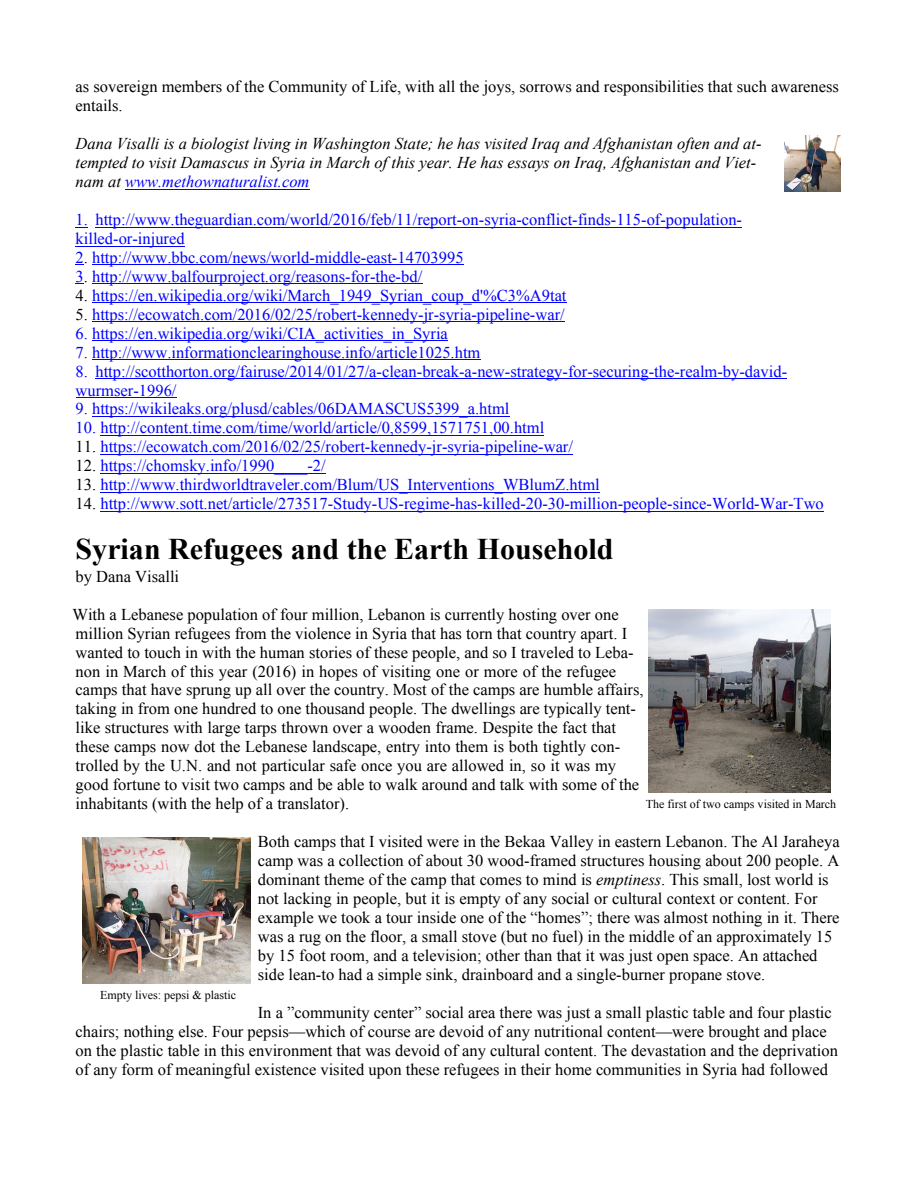
<style>
.page{position:relative;width:918px;height:1188px;background:#fff}
.page>*{position:absolute;margin:0;border:0;box-sizing:border-box;transform-origin:0 0}
.t1{font:700 30px "Times New Roman";color:#000}
.t2{font:16.5px/18.9px "Times New Roman";color:#000}
.t3{font:16.5px/18.9px "Times New Roman";color:#00f}
.t4{font:italic 16.5px/18.9px "Times New Roman";color:#000}
.t5{font:12px "Times New Roman";color:#000}
.s1{color:#00f}
.s2{color:#000}
.s3{font-style:italic}
</style>
<div class="page">
<hr style="left:125px;top:189px;width:185px;height:1px;background:#00f">
<svg style="left:76px;top:227px;width:12px;height:1px"></svg>
<hr style="left:95px;top:227px;width:647px;height:1px;background:#00f">
<hr style="left:76px;top:246px;width:109px;height:1px;background:#00f">
<hr style="left:92px;top:265px;width:372px;height:1px;background:#00f">
<hr style="left:92px;top:284px;width:330px;height:1px;background:#00f">
<hr style="left:92px;top:302px;width:475px;height:1px;background:#00f">
<hr style="left:92px;top:321px;width:473px;height:1px;background:#00f">
<hr style="left:92px;top:340px;width:356px;height:1px;background:#00f">
<hr style="left:92px;top:359px;width:388px;height:1px;background:#00f">
<hr style="left:95px;top:378px;width:692px;height:1px;background:#00f">
<hr style="left:76px;top:397px;width:101px;height:1px;background:#00f">
<hr style="left:92px;top:416px;width:417px;height:1px;background:#00f">
<hr style="left:100px;top:435px;width:444px;height:1px;background:#00f">
<hr style="left:100px;top:454px;width:473px;height:1px;background:#00f">
<hr style="left:100px;top:473px;width:226px;height:1px;background:#00f">
<hr style="left:100px;top:492px;width:500px;height:1px;background:#00f">
<hr style="left:100px;top:511px;width:724px;height:1px;background:#00f">
<img style="left:83px;top:838px;width:167px;height:145px">
<img style="left:648px;top:610px;width:183px;height:183px">
<img style="left:784px;top:136px;width:56px;height:56px">
<p class="t2" style="left:76px;top:79px;width:765px">as sovereign members of the Community of Life, with all the joys, sorrows and responsibilities that such awareness entails.</p>
<p class="t4" style="left:76px;top:136px;width:687px">Dana Visalli is a biologist living in Washington State; he has visited Iraq and Afghanistan often and at&shy;tempted to visit Damascus in Syria in March of this year. He has essays on Iraq, Afghanistan and Viet&shy;nam at <span class="s1">www.methownaturalist.com</span></p>
<p class="t3" style="left:76px;top:211px;width:668px">1. http://www.theguardian.com/world/2016/feb/11/report-on-syria-conflict-finds-115-of-population&shy;killed-or-injured</p>
<p class="t3" style="left:76px;top:249px;width:390px">2<span class="s2">.</span> http://www.bbc.com/news/world-middle-east-14703995</p>
<p class="t3" style="left:76px;top:268px;width:348px">3<span class="s2">.</span> http://www.balfourproject.org/reasons-for-the-bd/</p>
<p class="t3" style="left:76px;top:287px;width:492px"><span class="s2">4.</span> https://en.wikipedia.org/wiki/March_1949_Syrian_coup_d'%C3%A9tat</p>
<p class="t3" style="left:76px;top:306px;width:491px"><span class="s2">5.</span> https://ecowatch.com/2016/02/25/robert-kennedy-jr-syria-pipeline-war/</p>
<p class="t3" style="left:76px;top:325px;width:374px">6. https://en.wikipedia.org/wiki/CIA_activities_in_Syria</p>
<p class="t3" style="left:76px;top:344px;width:406px">7. http://www.informationclearinghouse.info/article1025.htm</p>
<p class="t3" style="left:76px;top:363px;width:713px">8. http://scotthorton.org/fairuse/2014/01/27/a-clean-break-a-new-strategy-for-securing-the-realm-by-david&shy;wurmser-1996/</p>
<p class="t3" style="left:76px;top:401px;width:435px">9. https://wikileaks.org/plusd/cables/06DAMASCUS5399_a.html</p>
<p class="t3" style="left:76px;top:420px;width:470px">10. http://content.time.com/time/world/article/0,8599,1571751,00.html</p>
<p class="t3" style="left:76px;top:439px;width:499px"><span class="s2">11.</span> https://ecowatch.com/2016/02/25/robert-kennedy-jr-syria-pipeline-war/</p>
<p class="t3" style="left:76px;top:458px;width:252px"><span class="s2">12.</span> https://chomsky.info/1990____-2/</p>
<p class="t3" style="left:76px;top:477px;width:526px"><span class="s2">13.</span> http://www.thirdworldtraveler.com/Blum/US_Interventions_WBlumZ.html</p>
<p class="t3" style="left:76px;top:496px;width:750px"><span class="s2">14.</span> http://www.sott.net/article/273517-Study-US-regime-has-killed-20-30-million-people-since-World-War-Two</p>
<h1 class="t1" style="left:76px;top:539px;width:540px">Syrian Refugees and the Earth Household</h1>
<p class="t2" style="left:76px;top:568px;width:105px">by Dana Visalli</p>
<p class="t2" style="left:72px;top:606px;width:573px">With a Lebanese population of four million, Lebanon is currently hosting over one million Syrian refugees from the violence in Syria that has torn that country apart. I wanted to touch in with the human stories of these people, and so I traveled to Leba&shy;non in March of this year (2016) in hopes of visiting one or more of the refugee camps that have sprung up all over the country. Most of the camps are humble affairs, taking in from one hundred to one thousand people. The dwellings are typically tent&shy;like structures with large tarps thrown over a wooden frame. Despite the fact that these camps now dot the Lebanese landscape, entry into them is both tightly con&shy;trolled by the U.N. and not particular safe once you are allowed in, so it was my good fortune to visit two camps and be able to walk around and talk with some of the inhabitants (with the help of a translator).</p>
<p class="t2" style="left:258px;top:834px;width:583px">Both camps that I visited were in the Bekaa Valley in eastern Lebanon. The Al Jaraheya camp was a collection of about 30 wood-framed structures housing about 200 people. A dominant theme of the camp that comes to mind is <span class="s3">emptiness</span>. This small, lost world is not lacking in people, but it is empty of any social or cultural context or content. For example we took a tour inside one of the “homes”; there was almost nothing in it. There was a rug on the floor, a small stove (but no fuel) in the middle of an approximately 15 by 15 foot room, and a television; other than that it was just open space. An attached side lean-to had a simple sink, drainboard and a single-burner propane stove.</p>
<p class="t2" style="left:76px;top:1004px;width:764px;text-indent:182px">In a ”community center” social area there was just a small plastic table and four plastic chairs; nothing else. Four pepsis—which of course are devoid of any nutritional content—were brought and place on the plastic table in this environment that was devoid of any cultural content. The devastation and the deprivation of any form of meaningful existence visited upon these refugees in their home communities in Syria had followed</p>
<p class="t5" style="left:646px;top:800px;width:192px">The first of two camps visited in March</p>
<p class="t5" style="left:100px;top:990px;width:138px">Empty lives: pepsi &amp; plastic</p>
</div>
